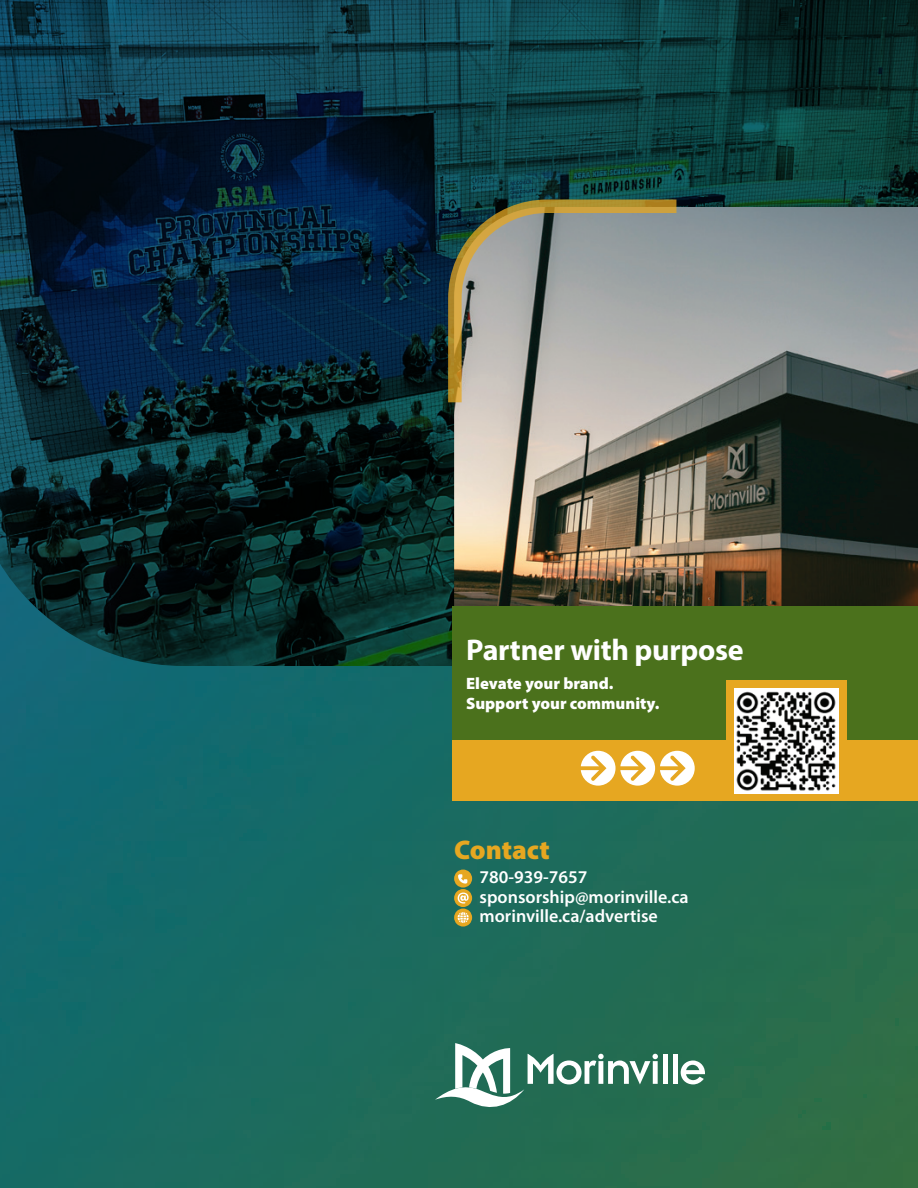
<style>
.page{position:relative;width:918px;height:1188px;background:#fff}
.page>*{position:absolute;margin:0;border:0;box-sizing:border-box;transform-origin:0 0}
.t1{font:700 30px "Myriad Pro";letter-spacing:-.01em;color:#fff}
.t2{font:900 27px "Myriad Pro";color:#e6a721}
.t3{font:600 18px/19.5px "Myriad Pro";color:#fff}
.t4{font:900 16.5px/19.8px "Myriad Pro";color:#fff}
</style>
<div class="page">
<img style="left:0;top:666px;width:918px;height:522px">
<img style="left:0;top:0;width:918px;height:666px">
<svg style="left:454px;top:870px;width:18px;height:57px"></svg>
<img style="left:454px;top:207px;width:464px;height:399px">
<svg style="left:447px;top:198px;width:231px;height:206px;background:#97988e"></svg>
<div style="left:663px;top:1054px;width:5px;height:30px;background:#fff"></div>
<div style="left:673px;top:1054px;width:5px;height:30px;background:#fff"></div>
<svg style="left:681px;top:1061px;width:24px;height:23px"></svg>
<svg style="left:435px;top:1043px;width:223px;height:69px"></svg>
<div style="left:453px;top:606px;width:465px;height:135px;background:#4b711c"></div>
<div style="left:453px;top:740px;width:465px;height:61px;background:#e6a721"></div>
<svg style="left:581px;top:751px;width:114px;height:35px"></svg>
<div style="left:726px;top:681px;width:120px;height:120px;background:#e6a721"></div>
<img style="left:734px;top:688px;width:105px;height:106px">
<h1 class="t1" style="left:466px;top:631px;width:279px">Partner with purpose</h1>
<p class="t4" style="left:466px;top:673px;width:195px">Elevate your brand.<br>Support your community.</p>
<h2 class="t2" style="left:454px;top:832px;width:97px">Contact</h2>
<p class="t3" style="left:480px;top:867px;width:211px">780-939-7657 sponsorship@morinville.ca morinville.ca/advertise</p>
</div>
